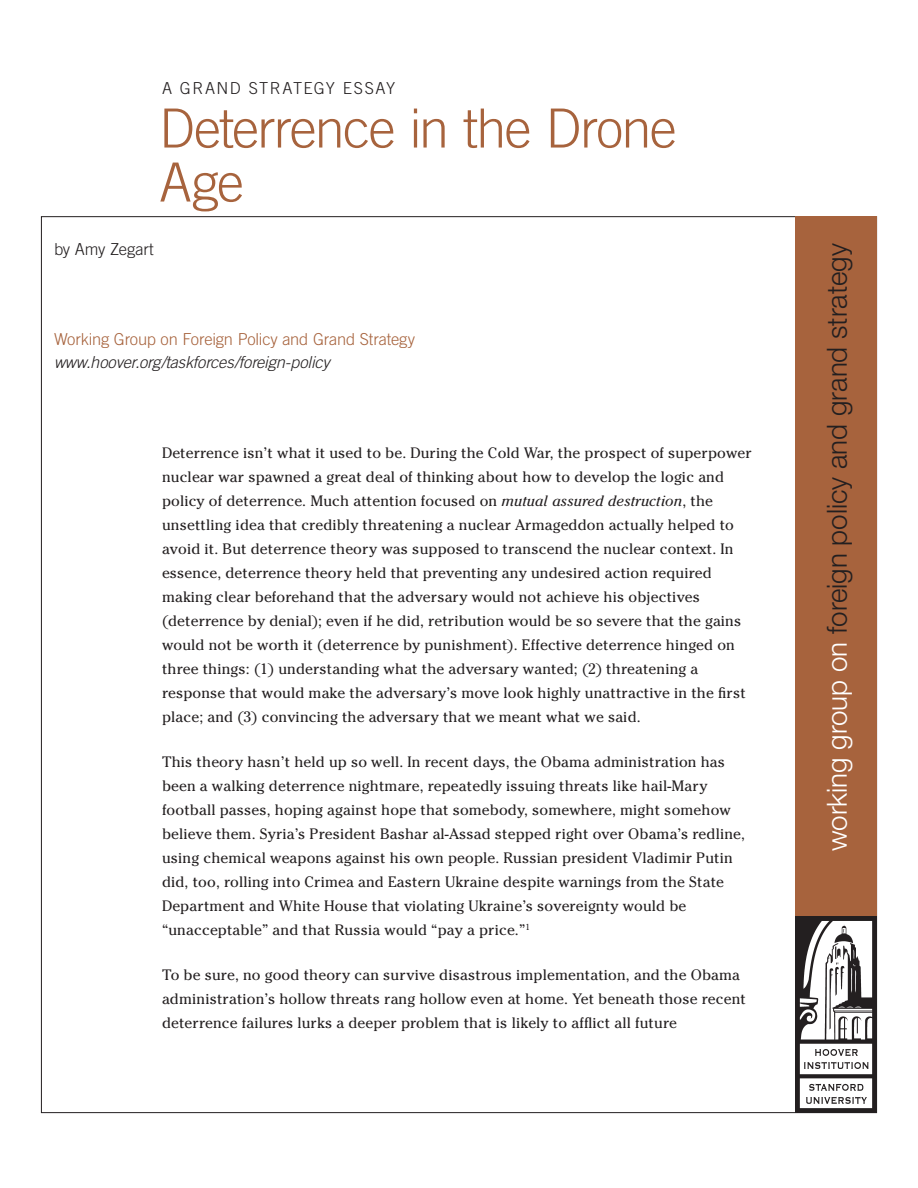
<style>
.page{position:relative;width:918px;height:1188px;background:#fff}
.page>*{position:absolute;margin:0;border:0;box-sizing:border-box;transform-origin:0 0}
.OP_title{font:300 54px/54px "Trade Gothic";letter-spacing:-.035em;color:#a7633d}
.TF_blk{font:300 27.75px "Helvetica Neue";color:#231f20}
.OP_TF{font:300 16.5px "Trade Gothic";letter-spacing:-.01em;color:#a7633d}
.OP_TFweb{font:italic 300 16.5px "Trade Gothic";letter-spacing:-.01em;color:#231f20}
.OP_essay{font:300 16.5px "Trade Gothic";letter-spacing:.085em;color:#231f20}
.OP_author{font:300 16.5px "Trade Gothic";letter-spacing:-.01em;color:#231f20}
.BT{font:15px/24px "Cheltenham";letter-spacing:.01em;color:#231f20}
.s1{font-style:italic}
.s2{color:#fff}
</style>
<div class="page">
<div style="left:795px;top:216px;width:82px;height:700px;background:#a7633d"></div>
<img style="left:795px;top:916px;width:82px;height:196px">
<p class="OP_essay" style="left:162px;top:78px;width:235px">A GRAND STRATEGY ESSAY</p>
<p class="OP_title" style="left:159px;top:101px;width:519px">Deterrence in the Drone<br>Age</p>
<p class="OP_author" style="left:54px;top:239px;width:101px">by Amy Zegart</p>
<p class="OP_TF" style="left:54px;top:329px;width:363px">Working Group on Foreign Policy and Grand Strategy</p>
<p class="OP_TFweb" style="left:54px;top:352px;width:277px">www.hoover.org/taskforces/foreign-policy</p>
<p class="BT" style="left:162px;top:440px;width:591px">Deterrence isn’t what it used to be. During the Cold War, the prospect of superpower nuclear war spawned a great deal of thinking about how to develop the logic and policy of deterrence. Much attention focused on <span class="s1">mutual assured destruction</span>, the unsettling idea that credibly threatening a nuclear Armageddon actually helped to avoid it. But deterrence theory was supposed to transcend the nuclear context. In essence, deterrence theory held that preventing any undesired action required making clear beforehand that the adversary would not achieve his objectives (deterrence by denial); even if he did, retribution would be so severe that the gains would not be worth it (deterrence by punishment). Effective deterrence hinged on three things: (1) understanding what the adversary wanted; (2) threatening a response that would make the adversary’s move look highly unattractive in the first place; and (3) convincing the adversary that we meant what we said.</p>
<p class="BT" style="left:162px;top:749px;width:585px">This theory hasn’t held up so well. In recent days, the Obama administration has been a walking deterrence nightmare, repeatedly issuing threats like hail-Mary football passes, hoping against hope that somebody, somewhere, might somehow believe them. Syria’s President Bashar al-Assad stepped right over Obama’s redline, using chemical weapons against his own people. Russian president Vladimir Putin did, too, rolling into Crimea and Eastern Ukraine despite warnings from the State Department and White House that violating Ukraine’s sovereignty would be “unacceptable” and that Russia would “pay a price.”<sup>1</sup></p>
<p class="BT" style="left:162px;top:962px;width:586px">To be sure, no good theory can survive disastrous implementation, and the Obama administration’s hollow threats rang hollow even at home. Yet beneath those recent deterrence failures lurks a deeper problem that is likely to afflict all future</p>
<p class="TF_blk" style="left:820px;top:851px;width:610px;rotate:-90deg"><span class="s2">working group on</span> foreign policy and grand strategy</p>
</div>
